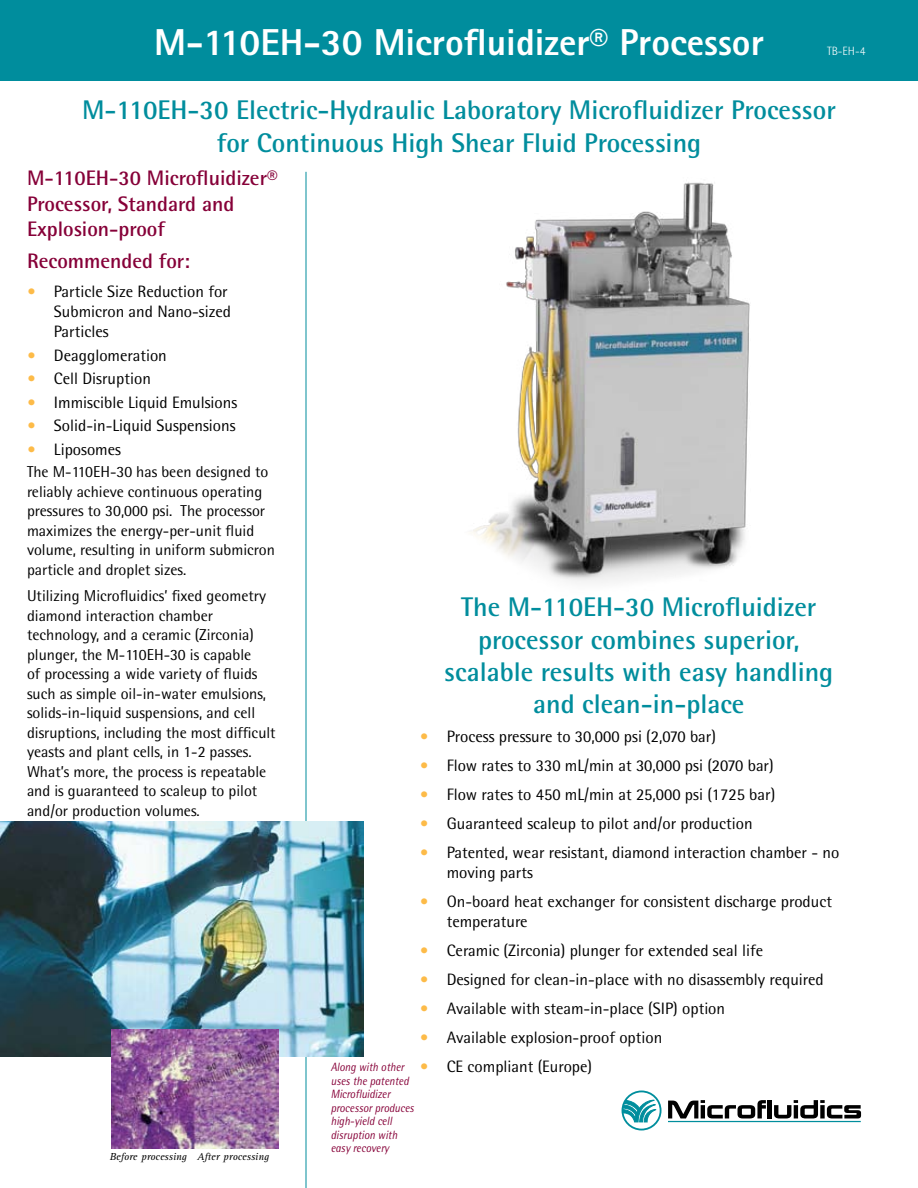
<style>
.page{position:relative;width:918px;height:1188px;background:#fff}
.page>*{position:absolute;margin:0;border:0;box-sizing:border-box;transform-origin:0 0}
.t1{font:800 37.5px "Rotis Sans Serif";color:#fff}
.t2{font:700 27px/32.4px "Rotis Semi Sans";color:#008d9d;text-align:center}
.t3{font:700 21px/25.2px "Rotis Semi Sans";color:#860038}
.t4{font:16.5px/20.2px "Rotis Semi Sans";color:#000}
.t5{font:15.75px/19.5px "Rotis Semi Sans";color:#000}
.t6{font:italic 12px/13.5px "Rotis Semi Sans";color:#860038;scale:.9 1}
.t7{font:300 12px "Rotis Semi Sans";color:#fff}
.t8{font:italic 10.5px "Rotis Serif";color:#000}
.s1{font-weight:700;color:#fdbb48}
</style>
<div class="page">
<hr style="left:306px;top:172px;width:1px;height:1016px;background:#008d9d">
<img style="left:0;top:821px;width:364px;height:236px">
<div style="left:0;top:0;width:918px;height:81px;background:#008d9d"></div>
<img style="left:111px;top:1030px;width:167px;height:119px">
<div style="left:622px;top:1091px;width:40px;height:39px;border:2px solid #008e9d;border-radius:50%"></div>
<svg style="left:622px;top:1099px;width:35px;height:24px"></svg>
<svg style="left:668px;top:1100px;width:98px;height:18px"></svg>
<div style="left:767px;top:1100px;width:5px;height:18px;background:#000"></div>
<svg style="left:774px;top:1100px;width:87px;height:18px"></svg>
<hr style="left:668px;top:1121px;width:193px;height:1px;background:#008e9d">
<img style="left:472px;top:182px;width:278px;height:401px">
<h1 class="t1" style="left:154px;top:18px;width:611px">M-110EH-30 Microfluidizer® Processor</h1>
<p class="t7" style="left:827px;top:44px;width:40px">TB-EH-4</p>
<h2 class="t2" style="left:82px;top:94px;width:755px">M-110EH-30 Electric-Hydraulic Laboratory Microfluidizer Processor for Continuous High Shear Fluid Processing</h2>
<p class="t3" style="left:27px;top:165px;width:252px">M-110EH-30 Microfluidizer®<br>Processor, Standard and<br>Explosion-proof</p>
<p class="t3" style="left:27px;top:248px;width:165px">Recommended for:</p>
<p class="t4" style="left:54px;top:281px;width:179px;text-indent:-27px"><span class="s1">•</span> Particle Size Reduction for<br>Submicron and Nano-sized<br>Particles</p>
<p class="t4" style="left:27px;top:345px;width:141px"><span class="s1">•</span> Deagglomeration</p>
<p class="t4" style="left:27px;top:368px;width:125px"><span class="s1">•</span> Cell Disruption</p>
<p class="t4" style="left:27px;top:392px;width:212px"><span class="s1">•</span> Immiscible Liquid Emulsions</p>
<p class="t4" style="left:27px;top:415px;width:210px"><span class="s1">•</span> Solid-in-Liquid Suspensions</p>
<p class="t4" style="left:27px;top:439px;width:96px"><span class="s1">•</span> Liposomes</p>
<p class="t5" style="left:27px;top:462px;width:250px">The M-110EH-30 has been designed to reliably achieve continuous operating pressures to 30,000 psi. The processor maximizes the energy-per-unit fluid volume, resulting in uniform submicron particle and droplet sizes.</p>
<p class="t5" style="left:27px;top:586px;width:250px">Utilizing Microfluidics’ fixed geometry diamond interaction chamber technology, and a ceramic (Zirconia) plunger, the M-110EH-30 is capable<br>of processing a wide variety of fluids such as simple oil-in-water emulsions, solids-in-liquid suspensions, and cell disruptions, including the most difficult yeasts and plant cells, in 1-2 passes.<br>What’s more, the process is repeatable and is guaranteed to scaleup to pilot and/or production volumes.</p>
<p class="t8" style="left:110px;top:1151px;width:161px">Before processing After processing</p>
<h2 class="t2" style="left:444px;top:590px;width:391px">The M-110EH-30 Microfluidizer processor combines superior, scalable results with easy handling and clean-in-place</h2>
<p class="t4" style="left:420px;top:726px;width:298px"><span class="s1">•</span> Process pressure to 30,000 psi (2,070 bar)</p>
<p class="t4" style="left:420px;top:755px;width:356px"><span class="s1">•</span> Flow rates to 330 mL/min at 30,000 psi (2070 bar)</p>
<p class="t4" style="left:420px;top:784px;width:357px"><span class="s1">•</span> Flow rates to 450 mL/min at 25,000 psi (1725 bar)</p>
<p class="t4" style="left:420px;top:813px;width:334px"><span class="s1">•</span> Guaranteed scaleup to pilot and/or production</p>
<p class="t4" style="left:447px;top:842px;width:394px;text-indent:-27px"><span class="s1">•</span> Patented, wear resistant, diamond interaction chamber - no moving parts</p>
<p class="t4" style="left:447px;top:891px;width:387px;text-indent:-27px"><span class="s1">•</span> On-board heat exchanger for consistent discharge product temperature</p>
<p class="t4" style="left:420px;top:940px;width:345px"><span class="s1">•</span> Ceramic (Zirconia) plunger for extended seal life</p>
<p class="t4" style="left:420px;top:969px;width:406px"><span class="s1">•</span> Designed for clean-in-place with no disassembly required</p>
<p class="t4" style="left:420px;top:998px;width:307px"><span class="s1">•</span> Available with steam-in-place (SIP) option</p>
<p class="t4" style="left:420px;top:1027px;width:244px"><span class="s1">•</span> Available explosion-proof option</p>
<p class="t4" style="left:420px;top:1056px;width:174px"><span class="s1">•</span> CE compliant (Europe)</p>
<p class="t6" style="left:331px;top:1060px;width:94px">Along with other uses the patented<br>Microfluidizer processor produces high-yield cell disruption with easy recovery</p>
</div>
